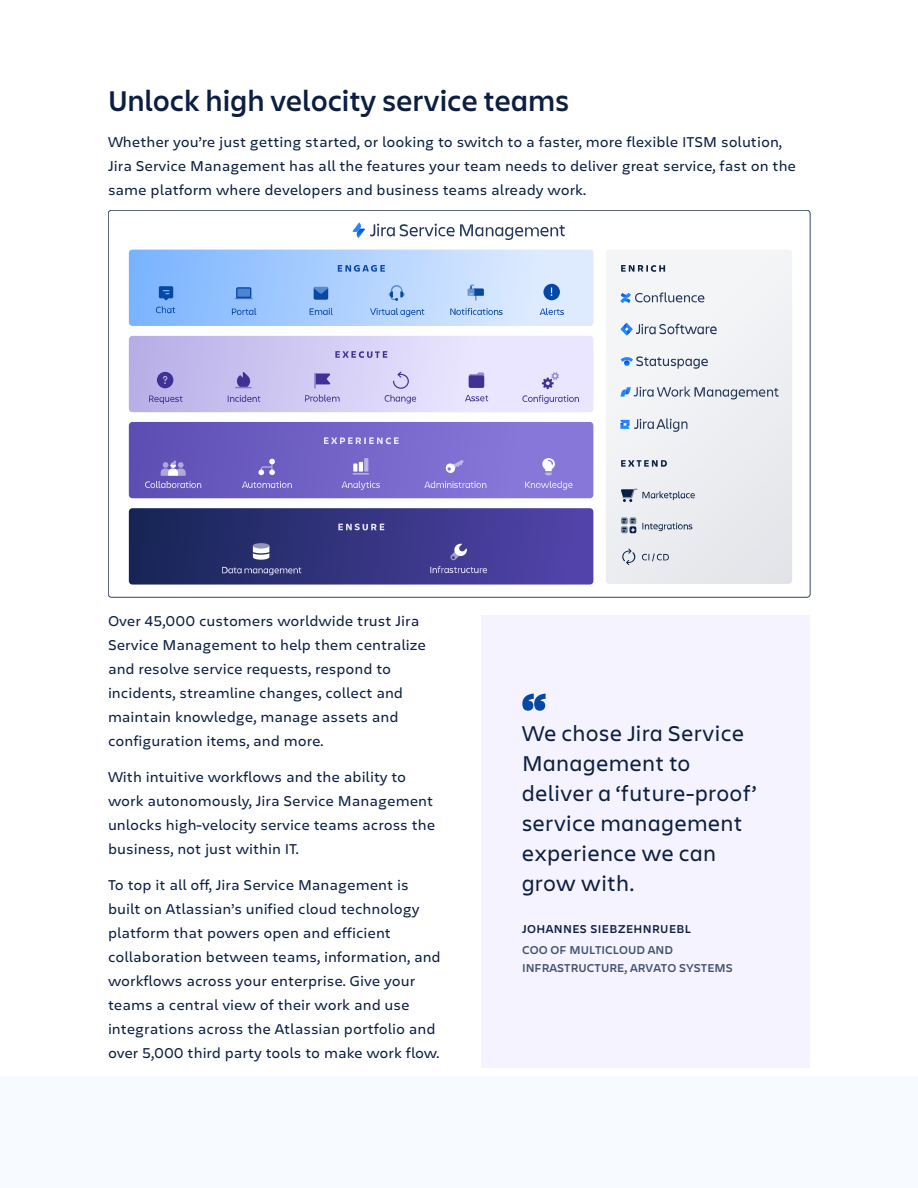
<style>
.page{position:relative;width:918px;height:1188px;background:#fff}
.page>*{position:absolute;margin:0;border:0;box-sizing:border-box;transform-origin:0 0}
.t1{font:900 51px "Charlie Display";color:#0747a6}
.t2{font:600 30px "Charlie Display";letter-spacing:.02em;color:#0c1f41}
.t3{font:22.5px/30px "Charlie Display";letter-spacing:.04em;color:#0c1f41}
.t4{font:15px/24px "Charlie Text";color:#0c1f41}
.t5{font:600 12px/18px "Charlie Text";color:#42526e}
.t6{font:600 12px "Charlie Text";letter-spacing:.03em;color:#0c1f41}
</style>
<div class="page">
<div style="left:0;top:1077px;width:918px;height:111px;background:#f7faff"></div>
<div style="left:482px;top:615px;width:328px;height:453px;background:#f5f3ff"></div>
<div style="left:606px;top:250px;width:186px;height:334px;background:#eef0f2;border-radius:4px"></div>
<svg style="left:621px;top:265px;width:44px;height:7px"></svg>
<div style="left:620px;top:291px;width:84px;height:14px;background:#f4f5f7"></div>
<svg style="left:620px;top:292px;width:84px;height:11px"></svg>
<div style="left:620px;top:322px;width:96px;height:15px;background:#f4f5f7"></div>
<svg style="left:621px;top:323px;width:95px;height:13px"></svg>
<div style="left:620px;top:354px;width:88px;height:15px;background:#f4f5f7"></div>
<svg style="left:621px;top:356px;width:87px;height:13px"></svg>
<svg style="left:620px;top:387px;width:159px;height:12px"></svg>
<svg style="left:620px;top:418px;width:67px;height:14px"></svg>
<svg style="left:621px;top:460px;width:46px;height:7px"></svg>
<svg style="left:621px;top:489px;width:74px;height:13px"></svg>
<svg style="left:621px;top:517px;width:7px;height:7px"></svg>
<div style="left:630px;top:517px;width:6px;height:7px;background:#6d798e;border-radius:2px"></div>
<svg style="left:622px;top:519px;width:14px;height:14px"></svg>
<svg style="left:642px;top:523px;width:50px;height:8px"></svg>
<svg style="left:622px;top:549px;width:14px;height:16px"></svg>
<svg style="left:642px;top:553px;width:27px;height:8px"></svg>
<div style="left:129px;top:250px;width:464px;height:76px;background:linear-gradient(to right,#7ab4ff,#e8f1ff);border-radius:4px"></div>
<svg style="left:338px;top:265px;width:47px;height:7px"></svg>
<svg style="left:159px;top:286px;width:14px;height:14px"></svg>
<svg style="left:156px;top:306px;width:19px;height:7px"></svg>
<svg style="left:235px;top:287px;width:18px;height:12px"></svg>
<div style="left:237px;top:289px;width:13px;height:8px;background:#4e85d2"></div>
<svg style="left:232px;top:308px;width:24px;height:7px"></svg>
<svg style="left:313px;top:287px;width:15px;height:13px"></svg>
<svg style="left:310px;top:308px;width:23px;height:7px"></svg>
<svg style="left:389px;top:285px;width:16px;height:16px"></svg>
<svg style="left:370px;top:308px;width:54px;height:9px"></svg>
<svg style="left:468px;top:285px;width:16px;height:16px"></svg>
<svg style="left:450px;top:308px;width:53px;height:7px"></svg>
<svg style="left:543px;top:284px;width:17px;height:16px"></svg>
<svg style="left:540px;top:308px;width:24px;height:7px"></svg>
<div style="left:129px;top:336px;width:464px;height:76px;background:linear-gradient(to right,#bab1e8,#f4f1ff);border-radius:4px"></div>
<svg style="left:335px;top:351px;width:52px;height:7px"></svg>
<svg style="left:157px;top:372px;width:16px;height:16px"></svg>
<svg style="left:149px;top:396px;width:34px;height:8px"></svg>
<svg style="left:235px;top:372px;width:17px;height:16px"></svg>
<svg style="left:228px;top:395px;width:32px;height:7px"></svg>
<svg style="left:314px;top:373px;width:16px;height:16px"></svg>
<svg style="left:305px;top:395px;width:35px;height:7px"></svg>
<svg style="left:393px;top:372px;width:16px;height:17px"></svg>
<svg style="left:385px;top:395px;width:31px;height:8px"></svg>
<svg style="left:469px;top:372px;width:15px;height:16px"></svg>
<div style="left:469px;top:375px;width:15px;height:13px;background:#403294;border-radius:2px"></div>
<svg style="left:465px;top:395px;width:23px;height:6px"></svg>
<svg style="left:542px;top:372px;width:17px;height:17px"></svg>
<svg style="left:522px;top:395px;width:57px;height:9px"></svg>
<div style="left:129px;top:508px;width:464px;height:77px;background:linear-gradient(to right,#162555,#5444ad);border-radius:4px"></div>
<svg style="left:338px;top:524px;width:46px;height:6px"></svg>
<svg style="left:253px;top:543px;width:16px;height:6px"></svg>
<svg style="left:253px;top:545px;width:16px;height:15px"></svg>
<svg style="left:222px;top:567px;width:79px;height:8px"></svg>
<svg style="left:430px;top:544px;width:57px;height:29px;background:#5852a1"></svg>
<svg style="left:353px;top:222px;width:212px;height:18px"></svg>
<div style="left:129px;top:422px;width:464px;height:76px;background:linear-gradient(to right,#5d4eb4,#8d7dde);border-radius:4px"></div>
<svg style="left:324px;top:437px;width:75px;height:7px"></svg>
<svg style="left:145px;top:460px;width:56px;height:28px;background:#7c6fc4"></svg>
<svg style="left:258px;top:459px;width:17px;height:16px"></svg>
<svg style="left:242px;top:481px;width:50px;height:7px"></svg>
<svg style="left:353px;top:458px;width:15px;height:16px"></svg>
<svg style="left:364px;top:458px;width:4px;height:14px"></svg>
<svg style="left:353px;top:463px;width:16px;height:12px"></svg>
<svg style="left:342px;top:481px;width:38px;height:9px"></svg>
<svg style="left:445px;top:460px;width:19px;height:14px"></svg>
<svg style="left:424px;top:481px;width:62px;height:7px"></svg>
<svg style="left:542px;top:457px;width:14px;height:18px"></svg>
<svg style="left:525px;top:481px;width:48px;height:9px"></svg>
<h2 class="t2" style="left:108px;top:80px;width:463px">Unlock high velocity service teams</h2>
<p class="t4" style="left:108px;top:129px;width:690px">Whether you’re just getting started, or looking to switch to a faster, more flexible ITSM solution,<br>Jira Service Management has all the features your team needs to deliver great service, fast on the same platform where developers and business teams already work.</p>
<p class="t4" style="left:108px;top:608px;width:320px">Over 45,000 customers worldwide trust Jira Service Management to help them centralize and resolve service requests, respond to incidents, streamline changes, collect and maintain knowledge, manage assets and configuration items, and more.</p>
<p class="t4" style="left:108px;top:764px;width:329px">With intuitive workflows and the ability to work autonomously, Jira Service Management unlocks high-velocity service teams across the business, not just within IT.</p>
<p class="t4" style="left:108px;top:872px;width:334px">To top it all off, Jira Service Management is built on Atlassian’s unified cloud technology platform that powers open and efficient collaboration between teams, information, and workflows across your enterprise. Give your teams a central view of their work and use integrations across the Atlassian portfolio and over 5,000 third party tools to make work flow.</p>
<h1 class="t1" style="left:522px;top:675px;width:26px">“</h1>
<h3 class="t3" style="left:522px;top:718px;width:236px">We chose Jira Service<br>Management to deliver a ‘future-proof’ service management experience we can grow with.</h3>
<p class="t6" style="left:522px;top:920px;width:170px">JOHANNES SIEBZEHNRUEBL</p>
<p class="t5" style="left:522px;top:941px;width:212px">COO OF MULTICLOUD AND<br>INFRASTRUCTURE, ARVATO SYSTEMS</p>
</div>
